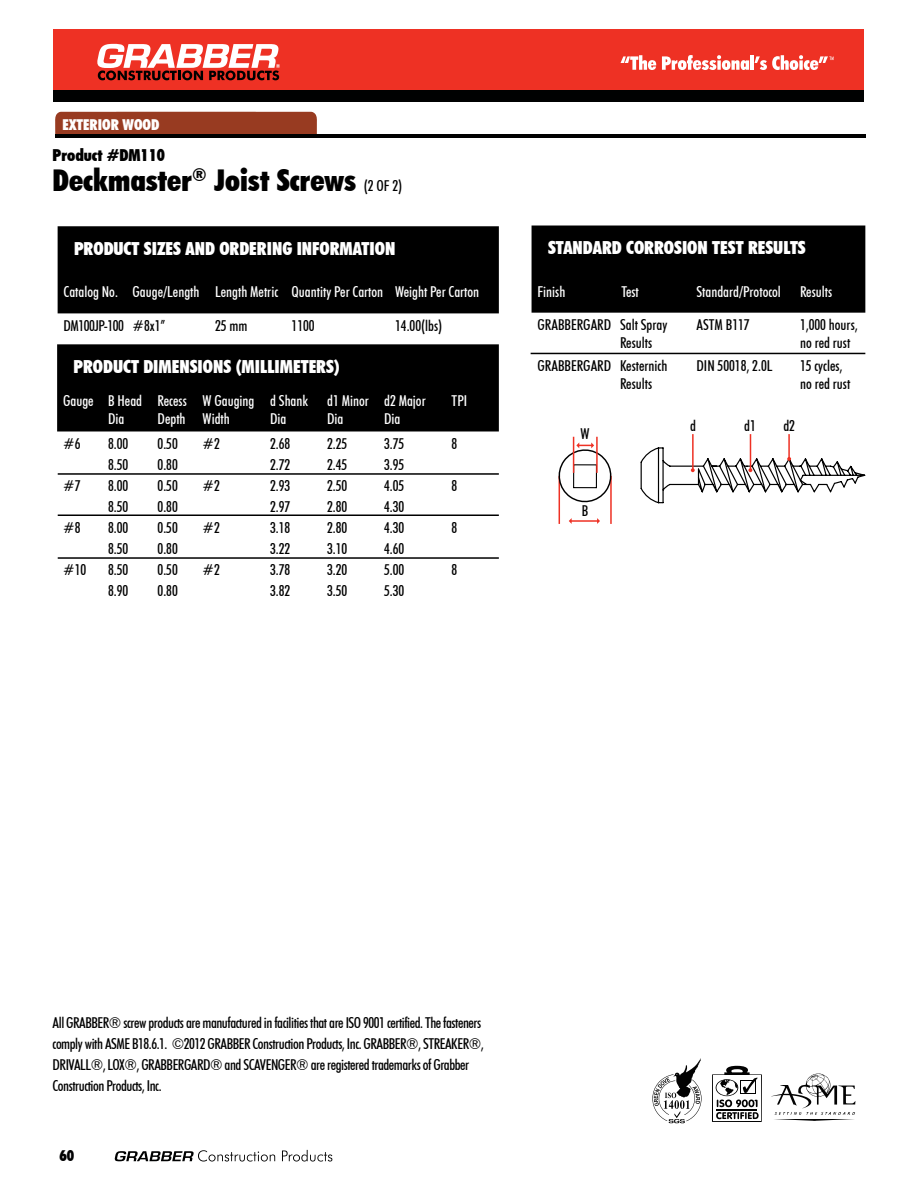
<style>
.page{position:relative;width:918px;height:1188px;background:#fff}
.page>*{position:absolute;margin:0;border:0;box-sizing:border-box;transform-origin:0 0}
.t1{font:900 condensed 30px "Futura BT";color:#000}
.t2{font:900 condensed 18px "Futura BT";color:#fff}
.t3{font:900 condensed 16.5px "Futura BT";color:#000}
.t4{font:500 condensed 15px/21px "Futura BT";letter-spacing:-.03em;color:#000}
.t5{font:500 condensed 15px "Futura BT";color:#fff}
.t6{font:500 condensed 15px "Futura BT";color:#000}
.t7{font:900 condensed 15px "Futura BT";color:#fff}
.t8{font:900 condensed 15px "Futura BT";color:#020203}
.s1{font-weight:500;font-size:15px}
</style>
<div class="page">
<svg style="left:114px;top:1150px;width:218px;height:12px"></svg>
<div style="left:53px;top:42px;width:811px;height:60px;background:#000101"></div>
<div style="left:53px;top:29px;width:811px;height:60px;background:#ee3124"></div>
<svg style="left:621px;top:55px;width:35px;height:15px"></svg>
<svg style="left:662px;top:55px;width:87px;height:15px"></svg>
<hr style="left:751px;top:55px;width:3px;height:15px;background:#fff">
<svg style="left:755px;top:55px;width:79px;height:15px"></svg>
<svg style="left:97px;top:44px;width:183px;height:36px"></svg>
<div style="left:55px;top:111px;width:262px;height:23px;background:#983b21"></div>
<hr style="left:55px;top:134px;width:810px;height:4px;background:#000">
<div style="left:58px;top:226px;width:441px;height:87px;background:#000"></div>
<div style="left:532px;top:226px;width:333px;height:87px;background:#000"></div>
<hr style="left:58px;top:473px;width:441px;height:2px;background:#000">
<hr style="left:58px;top:514px;width:441px;height:2px;background:#000">
<hr style="left:58px;top:557px;width:441px;height:2px;background:#000">
<hr style="left:531px;top:353px;width:334px;height:1px;background:#000">
<div style="left:57px;top:344px;width:442px;height:87px;background:#000"></div>
<hr style="left:559px;top:476px;width:1px;height:48px;background:#ee3124">
<hr style="left:610px;top:476px;width:2px;height:48px;background:#ee3124">
<hr style="left:570px;top:520px;width:29px;height:2px;background:#ee3124">
<svg style="left:558px;top:442px;width:54px;height:63px"></svg>
<div style="left:573px;top:464px;width:24px;height:24px;border:1px solid #000"></div>
<hr style="left:596px;top:437px;width:2px;height:36px;background:#ee3124">
<hr style="left:573px;top:437px;width:1px;height:36px;background:#ee3124">
<hr style="left:788px;top:434px;width:2px;height:25px;background:#ee3124">
<hr style="left:692px;top:434px;width:2px;height:36px;background:#ee3124">
<hr style="left:750px;top:434px;width:1px;height:36px;background:#ee3124">
<svg style="left:640px;top:446px;width:226px;height:58px"></svg>
<svg style="left:712px;top:1066px;width:50px;height:56px"></svg>
<svg style="left:652px;top:1058px;width:50px;height:65px"></svg>
<svg style="left:771px;top:1073px;width:84px;height:48px"></svg>
<p class="t7" style="left:62px;top:115px;width:98px">EXTERIOR WOOD</p>
<p class="t3" style="left:53px;top:145px;width:114px">Product #DM110</p>
<h1 class="t1" style="left:53px;top:162px;width:351px">Deckmaster<sup>®</sup> Joist Screws <span class="s1">(2 OF 2)</span></h1>
<p class="t2" style="left:74px;top:238px;width:323px">PRODUCT SIZES AND ORDERING INFORMATION</p>
<p class="t5" style="left:64px;top:283px;width:417px">Catalog No. Gauge/Length Length Metric Quantity Per Carton Weight Per Carton</p>
<p class="t4" style="left:64px;top:315px;width:103px">DM100JP-100 #8x1”</p>
<p class="t4" style="left:215px;top:315px;width:34px">25 mm</p>
<p class="t4" style="left:292px;top:315px;width:25px">1100</p>
<p class="t4" style="left:395px;top:315px;width:49px">14.00(lbs)</p>
<p class="t2" style="left:74px;top:356px;width:268px">PRODUCT DIMENSIONS (MILLIMETERS)</p>
<p class="t5" style="left:63px;top:392px;width:247px">Gauge B Head Recess W Gauging d Shank</p>
<p class="t5" style="left:327px;top:392px;width:100px">d1 Minor d2 Major</p>
<p class="t5" style="left:452px;top:392px;width:17px">TPI</p>
<p class="t5" style="left:108px;top:410px;width:18px">Dia</p>
<p class="t5" style="left:158px;top:410px;width:74px">Depth Width</p>
<p class="t5" style="left:270px;top:410px;width:18px">Dia</p>
<p class="t5" style="left:327px;top:410px;width:18px">Dia</p>
<p class="t5" style="left:384px;top:410px;width:18px">Dia</p>
<p class="t4" style="left:63px;top:433px;width:19px">#6</p>
<p class="t4" style="left:108px;top:433px;width:22px">8.00</p>
<p class="t4" style="left:158px;top:433px;width:22px">0.50</p>
<p class="t4" style="left:203px;top:433px;width:19px">#2</p>
<p class="t4" style="left:270px;top:433px;width:22px">2.68</p>
<p class="t4" style="left:327px;top:433px;width:22px">2.25</p>
<p class="t4" style="left:384px;top:433px;width:22px">3.75</p>
<p class="t4" style="left:452px;top:433px;width:7px">8</p>
<p class="t4" style="left:108px;top:454px;width:22px">8.50</p>
<p class="t4" style="left:158px;top:454px;width:22px">0.80</p>
<p class="t4" style="left:270px;top:454px;width:22px">2.72</p>
<p class="t4" style="left:327px;top:454px;width:22px">2.45</p>
<p class="t4" style="left:384px;top:454px;width:22px">3.95</p>
<p class="t4" style="left:63px;top:475px;width:19px">#7</p>
<p class="t4" style="left:108px;top:475px;width:22px">8.00</p>
<p class="t4" style="left:158px;top:475px;width:22px">0.50</p>
<p class="t4" style="left:203px;top:475px;width:19px">#2</p>
<p class="t4" style="left:270px;top:475px;width:22px">2.93</p>
<p class="t4" style="left:327px;top:475px;width:22px">2.50</p>
<p class="t4" style="left:384px;top:475px;width:22px">4.05</p>
<p class="t4" style="left:452px;top:475px;width:7px">8</p>
<p class="t4" style="left:108px;top:496px;width:22px">8.50</p>
<p class="t4" style="left:158px;top:496px;width:22px">0.80</p>
<p class="t4" style="left:270px;top:496px;width:22px">2.97</p>
<p class="t4" style="left:327px;top:496px;width:22px">2.80</p>
<p class="t4" style="left:384px;top:496px;width:22px">4.30</p>
<p class="t4" style="left:63px;top:517px;width:19px">#8</p>
<p class="t4" style="left:108px;top:517px;width:22px">8.00</p>
<p class="t4" style="left:158px;top:517px;width:22px">0.50</p>
<p class="t4" style="left:203px;top:517px;width:19px">#2</p>
<p class="t4" style="left:270px;top:517px;width:22px">3.18</p>
<p class="t4" style="left:327px;top:517px;width:22px">2.80</p>
<p class="t4" style="left:384px;top:517px;width:22px">4.30</p>
<p class="t4" style="left:452px;top:517px;width:7px">8</p>
<p class="t4" style="left:108px;top:538px;width:22px">8.50</p>
<p class="t4" style="left:158px;top:538px;width:22px">0.80</p>
<p class="t4" style="left:270px;top:538px;width:22px">3.22</p>
<p class="t4" style="left:327px;top:538px;width:22px">3.10</p>
<p class="t4" style="left:384px;top:538px;width:22px">4.60</p>
<p class="t4" style="left:63px;top:559px;width:25px">#10</p>
<p class="t4" style="left:108px;top:559px;width:22px">8.50</p>
<p class="t4" style="left:158px;top:559px;width:22px">0.50</p>
<p class="t4" style="left:203px;top:559px;width:19px">#2</p>
<p class="t4" style="left:270px;top:559px;width:22px">3.78</p>
<p class="t4" style="left:327px;top:559px;width:22px">3.20</p>
<p class="t4" style="left:384px;top:559px;width:22px">5.00</p>
<p class="t4" style="left:452px;top:559px;width:7px">8</p>
<p class="t4" style="left:108px;top:580px;width:22px">8.90</p>
<p class="t4" style="left:158px;top:580px;width:22px">0.80</p>
<p class="t4" style="left:270px;top:580px;width:22px">3.82</p>
<p class="t4" style="left:327px;top:580px;width:22px">3.50</p>
<p class="t4" style="left:384px;top:580px;width:22px">5.30</p>
<p class="t2" style="left:548px;top:237px;width:259px">STANDARD CORROSION TEST RESULTS</p>
<p class="t5" style="left:538px;top:282px;width:29px">Finish</p>
<p class="t5" style="left:622px;top:282px;width:19px">Test</p>
<p class="t5" style="left:697px;top:282px;width:86px">Standard/Protocol</p>
<p class="t5" style="left:800px;top:282px;width:34px">Results</p>
<p class="t6" style="left:538px;top:316px;width:131px">GRABBERGARD Salt Spray</p>
<p class="t6" style="left:697px;top:316px;width:55px">ASTM B117</p>
<p class="t6" style="left:800px;top:316px;width:59px">1,000 hours,</p>
<p class="t6" style="left:620px;top:334px;width:34px">Results</p>
<p class="t6" style="left:800px;top:334px;width:52px">no red rust</p>
<p class="t6" style="left:538px;top:356px;width:131px">GRABBERGARD Kesternich</p>
<p class="t6" style="left:697px;top:356px;width:77px">DIN 50018, 2.0L</p>
<p class="t6" style="left:800px;top:356px;width:44px">15 cycles,</p>
<p class="t6" style="left:620px;top:374px;width:34px">Results</p>
<p class="t6" style="left:800px;top:374px;width:52px">no red rust</p>
<p class="t4" style="left:580px;top:423px;width:11px">W</p>
<p class="t4" style="left:582px;top:500px;width:8px">B</p>
<p class="t4" style="left:690px;top:415px;width:7px">d</p>
<p class="t4" style="left:744px;top:415px;width:13px">d1</p>
<p class="t4" style="left:783px;top:415px;width:13px">d2</p>
<p class="t4" style="left:53px;top:1012px;width:433px">All GRABBER® screw products are manufactured in facilities that are ISO 9001 certified. The fasteners comply with ASME B18.6.1. ©2012 GRABBER Construction Products, Inc. GRABBER®, STREAKER®, DRIVALL®, LOX®, GRABBERGARD® and SCAVENGER® are registered trademarks of Grabber Construction Products, Inc.</p>
<p class="t8" style="left:60px;top:1146px;width:16px">60</p>
</div>
